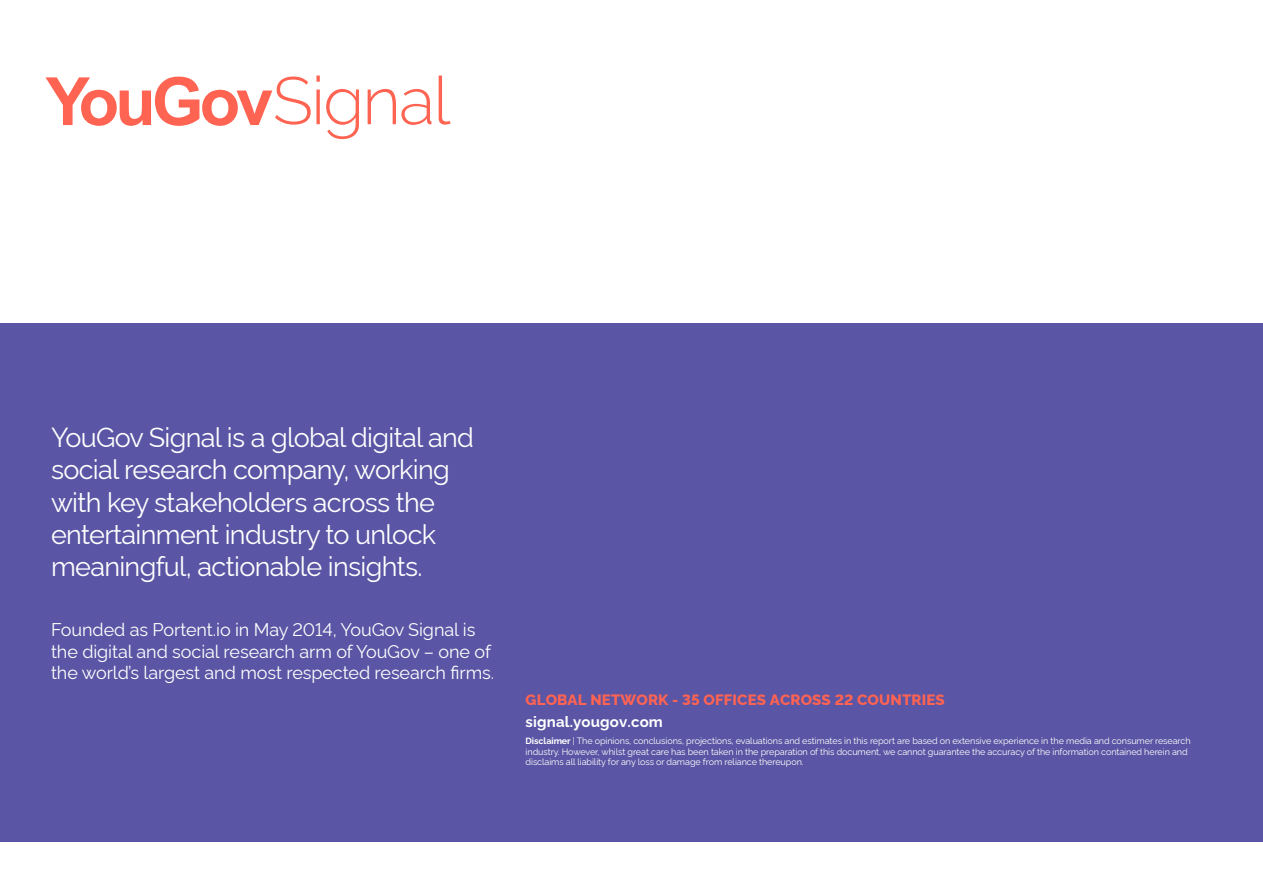
<style>
.page{position:relative;width:1263px;height:893px;background:#fff}
.page>*{position:absolute;margin:0;border:0;box-sizing:border-box;transform-origin:0 0}
.t1{font:27px/32.4px "Rawline";letter-spacing:-.025em;color:#fff}
.t2{font:18px/21.6px "Rawline";letter-spacing:-.005em;color:#fff}
.t3{font:800 15px "Rawline";letter-spacing:.01em;color:#ff6352}
.t4{font:700 15px "Rawline";letter-spacing:.01em;color:#fff}
.t5{font:9px/10.8px "Rawline";letter-spacing:-.01em;color:#fff}
.s1{font-weight:700}
</style>
<div class="page">
<div style="left:0;top:323px;width:1263px;height:519px;background:#5a55a4"></div>
<svg style="left:45px;top:76px;width:275px;height:50px"></svg>
<svg style="left:326px;top:89px;width:33px;height:50px"></svg>
<svg style="left:368px;top:89px;width:63px;height:36px"></svg>
<svg style="left:439px;top:76px;width:11px;height:49px"></svg>
<h1 class="t1" style="left:51px;top:418px;width:425px">YouGov Signal is a global digital and social research company, working with key stakeholders across the entertainment industry to unlock meaningful, actionable insights.</h1>
<h2 class="t2" style="left:51px;top:617px;width:445px">Founded as Portent.io in May 2014, YouGov Signal is the digital and social research arm of YouGov – one of the world’s largest and most respected research firms.</h2>
<h3 class="t3" style="left:526px;top:688px;width:421px">GLOBAL NETWORK - 35 OFFICES ACROSS 22 COUNTRIES</h3>
<h3 class="t4" style="left:526px;top:710px;width:139px">signal.yougov.com</h3>
<p class="t5" style="left:526px;top:734px;width:666px"><span class="s1">Disclaimer</span> | The opinions, conclusions, projections, evaluations and estimates in this report are based on extensive experience in the media and consumer research industry. However, whilst great care has been taken in the preparation of this document, we cannot guarantee the accuracy of the information contained herein and disclaims all liability for any loss or damage from reliance thereupon.</p>
</div>
